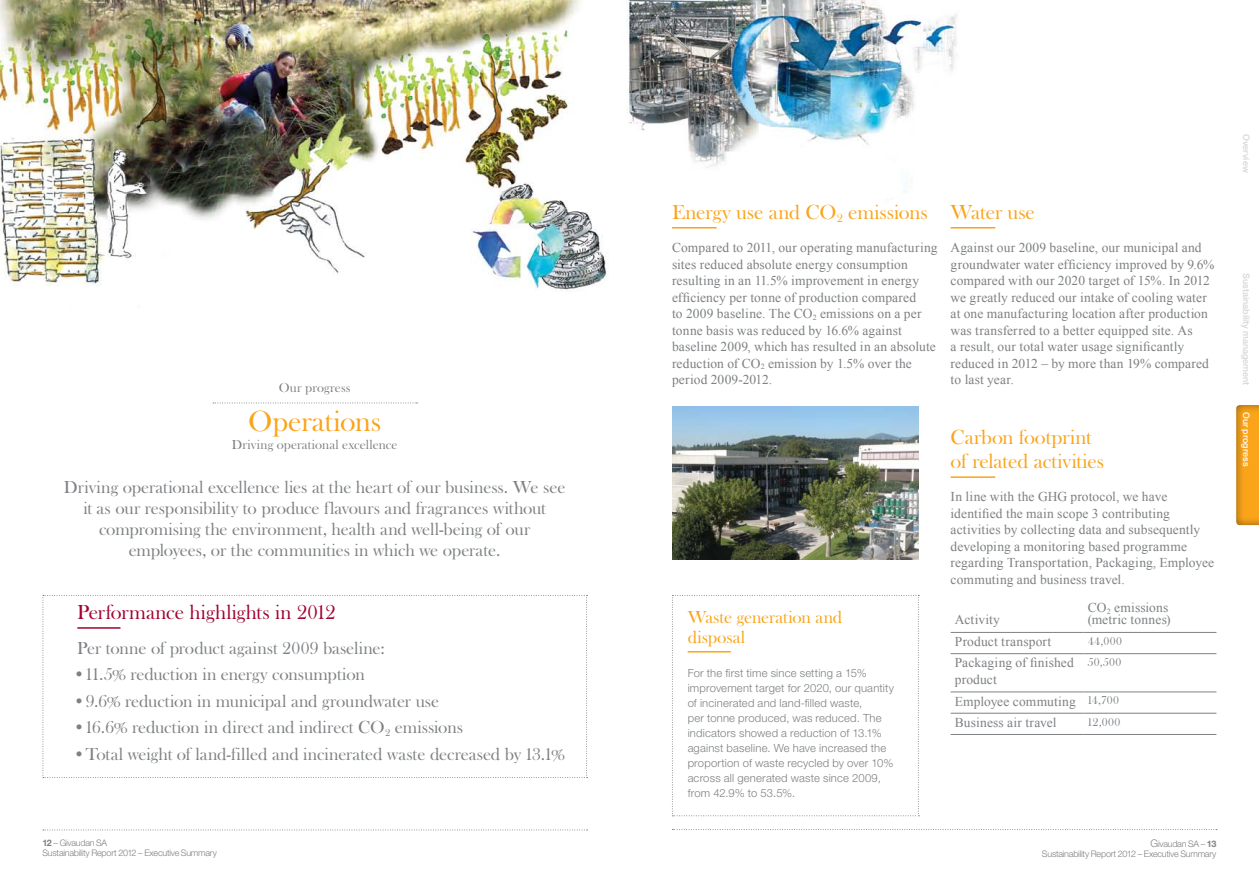
<style>
.page{position:relative;width:1259px;height:893px;background:#fff}
.page>*{position:absolute;margin:0;border:0;box-sizing:border-box;transform-origin:0 0}
.t1{font:30px "Baskerville Old Face EF";color:#faa41a}
.t2{font:21px/24px "Baskerville Old Face EF";color:#faa41a}
.t3{font:21px "Baskerville Old Face EF";letter-spacing:.005em;color:#a30330}
.t4{font:18px/21px "Baskerville Old Face EF";letter-spacing:-.005em;color:#7e8083;text-align:center}
.t5{font:18px/19.5px "Baskerville Old Face EF";letter-spacing:-.005em;color:#faa41a}
.t6{font:13.5px/16.5px "Times New Roman";letter-spacing:.01em;color:#7e8083}
.t7{font:13.5px "Baskerville Old Face EF";letter-spacing:.005em;color:#7e8083}
.t8{font:12px "Baskerville Old Face EF";letter-spacing:.035em;color:#7e8083}
.t9{font:300 11.25px/15px "Helvetica Neue LT Std";letter-spacing:.015em;color:#7e8083}
.t10{font:300 9px/10.5px "Helvetica Neue LT Std";letter-spacing:-.025em;color:#7e8083}
.t11{font:500 9px "Helvetica Neue LT Std";color:#d5d6d8}
.t12{font:500 9px "Helvetica Neue LT Std";color:#fff}
.s1{font-family:"Baskerville Old Face EF";font-size:12px}
.s2{font-weight:700}
.s3{font-size:10.5px}
</style>
<div class="page">
<img style="left:0;top:0;width:1218px;height:830px">
<div style="left:1234px;top:391px;width:25px;height:147px;background:#000;opacity:.5"></div>
<svg style="left:43px;top:830px;width:544px;height:1px"></svg>
<svg style="left:672px;top:829px;width:545px;height:1px"></svg>
<hr style="left:672px;top:227px;width:44px;height:1px;background:#faa41a">
<hr style="left:950px;top:476px;width:45px;height:2px;background:#faa41a">
<hr style="left:950px;top:632px;width:133px;height:1px;background:#7e8083">
<hr style="left:1083px;top:632px;width:133px;height:1px;background:#7e8083">
<hr style="left:950px;top:653px;width:133px;height:1px;background:#7e8083">
<hr style="left:1083px;top:653px;width:133px;height:1px;background:#7e8083">
<hr style="left:950px;top:692px;width:133px;height:1px;background:#7e8083">
<hr style="left:1083px;top:692px;width:133px;height:1px;background:#7e8083">
<hr style="left:950px;top:713px;width:133px;height:1px;background:#7e8083">
<hr style="left:1083px;top:713px;width:133px;height:1px;background:#7e8083">
<hr style="left:950px;top:734px;width:133px;height:1px;background:#7e8083">
<hr style="left:1083px;top:734px;width:133px;height:1px;background:#7e8083">
<hr style="left:950px;top:227px;width:45px;height:1px;background:#faa41a">
<svg style="left:213px;top:403px;width:204px;height:1px"></svg>
<svg style="left:43px;top:595px;width:544px;height:183px"></svg>
<svg style="left:672px;top:595px;width:247px;height:221px"></svg>
<img style="left:672px;top:406px;width:246px;height:153px">
<p class="t7" style="left:279px;top:380px;width:73px">Our progress</p>
<h1 class="t1" style="left:248px;top:404px;width:135px">Operations</h1>
<p class="t7" style="left:232px;top:437px;width:167px">Driving operational excellence</p>
<p class="t4" style="left:64px;top:477px;width:503px">Driving operational excellence lies at the heart of our business. We see it as our responsibility to produce flavours and fragrances without compromising the environment, health and well-being of our employees, or the communities in which we operate.</p>
<h2 class="t3" style="left:77px;top:600px;width:260px">Performance highlights in 2012</h2>
<h3 class="t4" style="left:77px;top:637px;width:309px">Per tonne of product against 2009 baseline:</h3>
<h3 class="t4" style="left:73px;top:664px;width:293px">• 11.5% reduction in energy consumption</h3>
<h3 class="t4" style="left:73px;top:690px;width:368px">• 9.6% reduction in municipal and groundwater use</h3>
<h3 class="t4" style="left:73px;top:717px;width:391px">• 16.6% reduction in direct and indirect CO<sub>2</sub> emissions</h3>
<h3 class="t4" style="left:73px;top:743px;width:493px">• Total weight of land-filled and incinerated waste decreased by 13.1%</h3>
<h2 class="t2" style="left:672px;top:200px;width:257px">Energy use and CO<sub>2</sub> emissions</h2>
<p class="t6" style="left:672px;top:239px;width:267px">Compared to 2011, our operating manufacturing sites reduced absolute energy consumption resulting in an 11.5% improvement in energy efficiency per tonne of production compared<br>to 2009 baseline. The CO<sub>2</sub> emissions on a per tonne basis was reduced by 16.6% against baseline 2009, which has resulted in an absolute reduction of CO<sub>2</sub> emission by 1.5% over the period 2009-2012.</p>
<h2 class="t2" style="left:950px;top:200px;width:86px">Water use</h2>
<p class="t6" style="left:950px;top:239px;width:265px">Against our 2009 baseline, our municipal and groundwater water efficiency improved by 9.6% compared with our 2020 target of 15%. In 2012 we greatly reduced our intake of cooling water at one manufacturing location after production was transferred to a better equipped site. As<br>a result, our total water usage significantly reduced in 2012 – by more than 19% compared to last year.</p>
<h3 class="t5" style="left:687px;top:608px;width:156px">Waste generation and disposal</h3>
<p class="t9" style="left:687px;top:665px;width:208px">For the first time since setting a 15% improvement target for 2020, our quantity of incinerated and land-filled waste,<br>per tonne produced, was reduced. The indicators showed a reduction of 13.1% against baseline. We have increased the proportion of waste recycled by over 10% across all generated waste since 2009, from 42.9% to 53.5%.</p>
<h2 class="t2" style="left:950px;top:425px;width:155px">Carbon footprint of related activities</h2>
<p class="t6" style="left:950px;top:488px;width:265px">In line with the GHG protocol, we have identified the main scope 3 contributing activities by collecting data and subsequently developing a monitoring based programme regarding Transportation, Packaging, Employee commuting and business travel.</p>
<p class="t6" style="left:955px;top:611px;width:47px">Activity</p>
<p class="t6" style="left:1087px;top:601px;width:84px;line-height:12px">CO<sub>2</sub> emissions (metric tonnes)</p>
<p class="t6" style="left:955px;top:633px;width:98px">Product transport</p>
<p class="t8" style="left:1087px;top:634px;width:36px">44,000</p>
<p class="t6" style="left:955px;top:654px;width:120px">Packaging of finished product</p>
<p class="t8" style="left:1087px;top:656px;width:35px">50,500</p>
<p class="t6" style="left:955px;top:690px;width:166px;line-height:21.3px">Employee commuting <span class="s1">14,700<br></span>Business air travel</p>
<p class="t8" style="left:1087px;top:715px;width:34px">12,000</p>
<p class="t10" style="left:43px;top:837px;width:176px"><span class="s2">12</span> – Givaudan SA<br>Sustainability Report 2012 – Executive Summary</p>
<p class="t10" style="left:1042px;top:838px;width:176px;text-align:right"><span class="s3">G</span>ivaudan SA – <span class="s2">13<br></span>Sustainability Report 2012 – Executive Summary</p>
<p class="t11" style="left:1251px;top:134px;width:40px;rotate:90deg">Overview</p>
<p class="t11" style="left:1251px;top:273px;width:114px;rotate:90deg">Sustainability management</p>
<p class="t12" style="left:1251px;top:412px;width:56px;rotate:90deg">Our progress</p>
</div>
